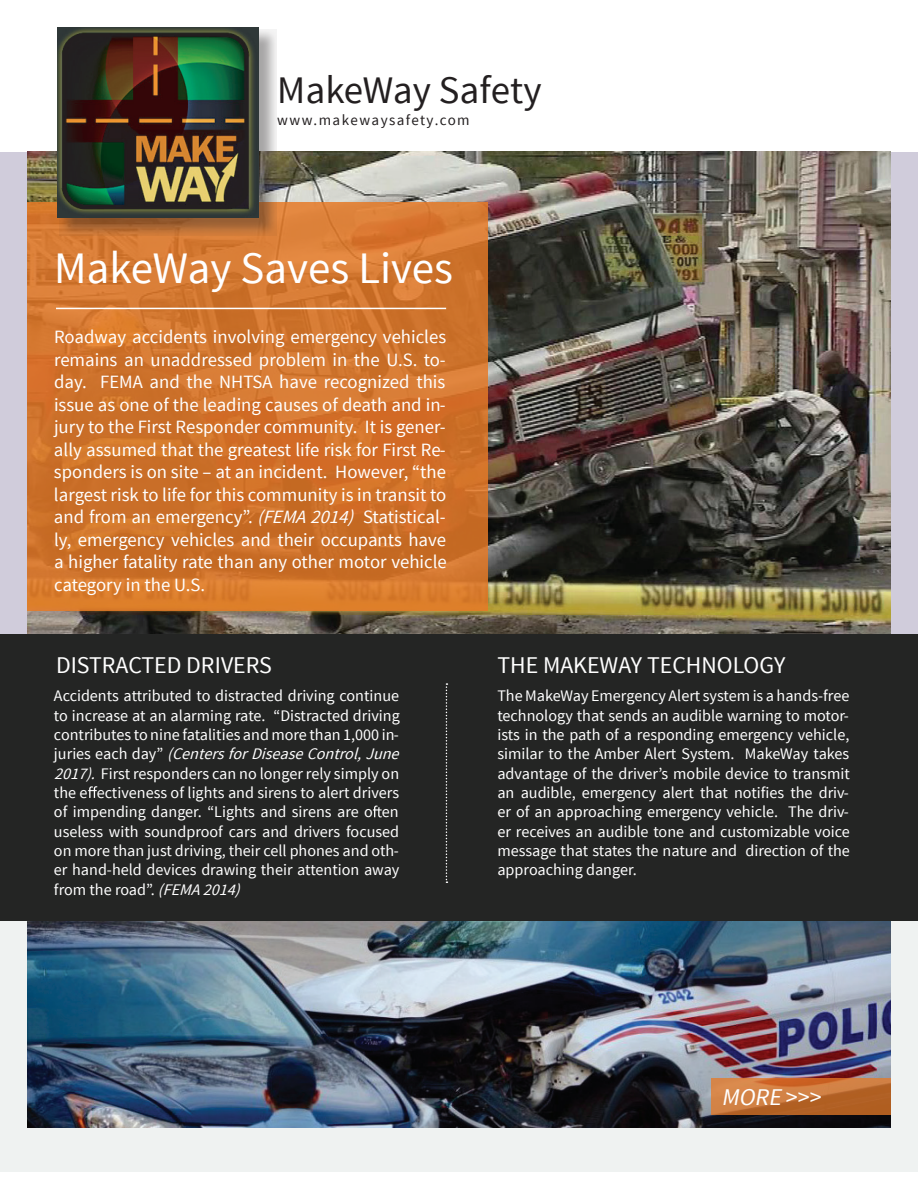
<style>
.page{position:relative;width:918px;height:1188px;background:#fff}
.page>*{position:absolute;margin:0;border:0;box-sizing:border-box;transform-origin:0 0}
.t1{font:45px "Source Sans Pro";color:#fff}
.t2{font:39px "Source Sans Pro";color:#231f20}
.t3{font:24px "Source Sans Pro";color:#fff}
.t4{font:italic 24px "Source Sans Pro";color:#fff}
.t5{font:18.75px/22.5px "Source Sans Pro";color:#fff;text-align:justify}
.t6{font:16.2px/19.4px "Source Sans Pro";color:#fff;text-align:justify}
.t7{font:15px "Source Sans Pro";letter-spacing:.09em;color:#231f20}
.s1{font-style:italic}
.s2{font-style:normal}
</style>
<div class="page">
<div style="left:0;top:152px;width:918px;height:488px;background:#d0ccdb"></div>
<img style="left:27px;top:152px;width:864px;height:483px">
<div style="left:0;top:921px;width:918px;height:251px;background:#eff2f1"></div>
<div style="left:0;top:635px;width:918px;height:286px;background:#242524"></div>
<svg style="left:27px;top:202px;width:460px;height:409px;fill:#d1722a"></svg>
<hr style="left:56px;top:308px;width:390px;height:1px;background:#fff">
<svg style="left:88px;top:786px;width:9px;height:12px"></svg>
<svg style="left:373px;top:806px;width:9px;height:11px"></svg>
<svg style="left:446px;top:683px;width:1px;height:200px"></svg>
<svg style="left:60px;top:30px;width:217px;height:206px"></svg>
<img style="left:58px;top:27px;width:200px;height:191px">
<img style="left:27px;top:921px;width:864px;height:207px">
<svg style="left:712px;top:1079px;width:179px;height:36px"></svg>
<h2 class="t2" style="left:277px;top:65px;width:266px">MakeWay Safety</h2>
<p class="t7" style="left:277px;top:111px;width:194px">www.makewaysafety.com</p>
<h1 class="t1" style="left:54px;top:240px;width:401px">MakeWay Saves Lives</h1>
<p class="t5" style="left:54px;top:326px;width:394px">Roadway accidents involving emergency vehicles remains an unaddressed problem in the U.S. to&shy;day. FEMA and the NHTSA have recognized this issue as one of the leading causes of death and in&shy;jury to the First Responder community. It is gener&shy;ally assumed that the greatest life risk for First Re&shy;sponders is on site – at an incident. However, “the largest risk to life for this community is in transit to and from an emergency”. <span class="s1">(FEMA2014)</span> Statistical&shy;ly, emergency vehicles and their occupants have a higher fatality rate than any other motor vehicle category in the U.S.</p>
<h3 class="t3" style="left:56px;top:650px;width:217px">DISTRACTED DRIVERS</h3>
<h3 class="t3" style="left:497px;top:650px;width:290px">THE MAKEWAY TECHNOLOGY</h3>
<p class="t6" style="left:54px;top:686px;width:352px;text-align:left">Accidents attributed to distracted driving continue to increase at an alarming rate. “Distracted driving contributes to nine fatalities and more than 1,000 in&shy;j u r i e s e a c h d a y ” <span class="s1">(Centers for Disease Control, June 2017).</span>First responders can no longer rely simply on the e ectiveness of lights and sirens to alert drivers of impending danger. “Lights and sirens are o en useless with soundproof cars and drivers focused on more than just driving, their cell phones and oth&shy;er hand-held devices drawing their attention away from the road”. <span class="s1">(FEMA2014)</span></p>
<p class="t6" style="left:497px;top:686px;width:354px">The MakeWay Emergency Alert system is a hands-free technology that sends an audible warning to motor&shy;ists in the path of a responding emergency vehicle, similar to the Amber Alert System. MakeWay takes advantage of the driver’s mobile device to transmit an audible, emergency alert that notifies the driv&shy;er of an approaching emergency vehicle. The driv&shy;er receives an audible tone and customizable voice message that states the nature and direction of the approaching danger.</p>
<h3 class="t4" style="left:721px;top:1082px;width:102px">MORE <span class="s2">&gt; &gt; &gt;</span></h3>
</div>
